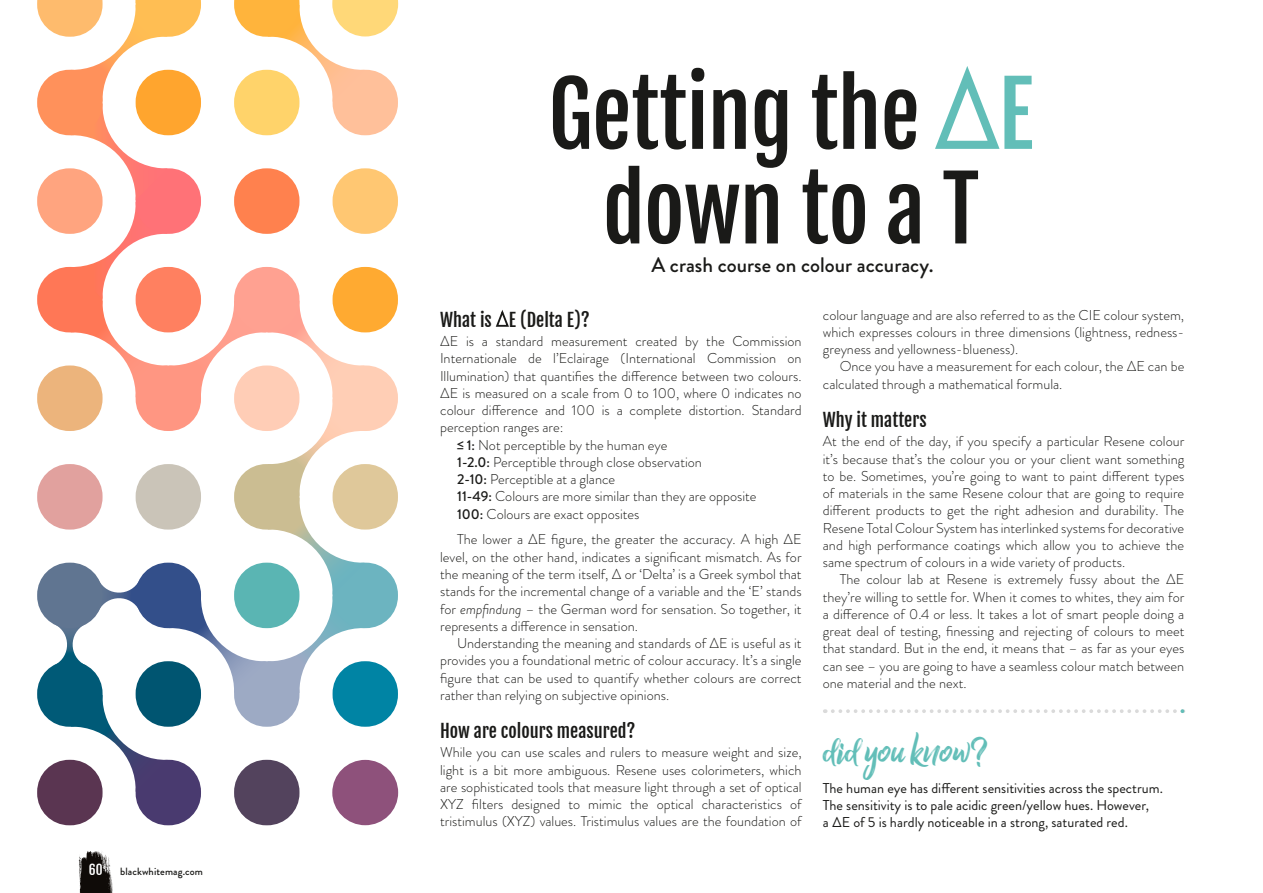
<style>
.page{position:relative;width:1263px;height:893px;background:#fff}
.page>*{position:absolute;margin:0;border:0;box-sizing:border-box;transform-origin:0 0}
.t1{font:42px "Billy Ohio";color:#62beb8}
.t2{font:500 21px "Brandon Grotesque";color:#1a1a18}
.t3{font:18px "Fjalla One";color:#1a1a18}
.t4{font:300 14.25px/17.2px "Brandon Grotesque";color:#1a1a18;text-align:justify}
.t5{font:14.25px/17.2px "Brandon Grotesque";color:#1a1a18}
.t6{font:13.5px "Fjalla One";color:#fff}
.t7{font:500 10.5px "Brandon Grotesque";letter-spacing:.01em;color:#1a1a18}
.s1{font-weight:500}
.s2{font-style:italic}
.s3{font-family:"Billy Ohio Dua"}
</style>
<div class="page">
<svg style="left:495px;top:310px;width:14px;height:17px"></svg>
<svg style="left:825px;top:709px;width:359px;height:4px"></svg>
<svg style="left:553px;top:67px;width:479px;height:177px"></svg>
<div style="left:234px;top:760px;width:65px;height:65px;background:#53435d;border-radius:32px"></div>
<div style="left:136px;top:760px;width:65px;height:65px;background:#493a6f;border-radius:32px"></div>
<div style="left:37px;top:760px;width:66px;height:65px;background:#5a3551;border-radius:32px"></div>
<svg style="left:37px;top:0;width:361px;height:792px"></svg>
<div style="left:329px;top:750px;width:93px;height:79px;background:#fff"></div>
<div style="left:332px;top:760px;width:66px;height:65px;background:#8e517b;border-radius:50%"></div>
<svg style="left:79px;top:851px;width:34px;height:42px"></svg>
<p class="t6" style="left:89px;top:861px;width:15px">60</p>
<p class="t7" style="left:120px;top:864px;width:84px">blackwhitemag.com</p>
<h2 class="t2" style="left:651px;top:250px;width:284px">A crash course on colour accuracy.</h2>
<p class="t3" style="left:440px;top:309px;width:151px">What is E (Delta E)?</p>
<p class="t4" style="left:440px;top:333px;width:363px">ΔE is a standard measurement created by the Commission</p>
<p class="t4" style="left:440px;top:350px;width:363px">Internationale de l’Eclairage (International Commission on</p>
<p class="t4" style="left:440px;top:367px;width:363px">Illumination) that quantifies the difference between two colours.</p>
<p class="t4" style="left:440px;top:384px;width:363px">ΔE is measured on a scale from 0 to 100, where 0 indicates no</p>
<p class="t4" style="left:440px;top:402px;width:363px">colour difference and 100 is a complete distortion. Standard</p>
<p class="t4" style="left:440px;top:419px;width:125px">perception ranges are:</p>
<p class="t4" style="left:457px;top:436px;width:212px"><span class="s1">≤ 1:</span> Not perceptible by the human eye</p>
<p class="t4" style="left:457px;top:453px;width:246px"><span class="s1">1-2.0:</span> Perceptible through close observation</p>
<p class="t4" style="left:457px;top:471px;width:160px"><span class="s1">2-10:</span> Perceptible at a glance</p>
<p class="t4" style="left:457px;top:488px;width:301px"><span class="s1">11-49:</span> Colours are more similar than they are opposite</p>
<p class="t4" style="left:457px;top:505px;width:184px"><span class="s1">100:</span> Colours are exact opposites</p>
<p class="t4" style="left:440px;top:531px;width:363px;text-indent:17px">The lower a ΔE figure, the greater the accuracy. A high ΔE level, on the other hand, indicates a significant mismatch. As for the meaning of the term itself, Δ or ‘Delta’ is a Greek symbol that stands for the incremental change of a variable and the ‘E’ stands for <span class="s2">empfindung</span> – the German word for sensation. So together, it represents a difference in sensation.</p>
<p class="t4" style="left:440px;top:634px;width:363px;text-indent:17px">Understanding the meaning and standards of ΔE is useful as it provides you a foundational metric of colour accuracy. It’s a single figure that can be used to quantify whether colours are correct rather than relying on subjective opinions.</p>
<p class="t3" style="left:440px;top:720px;width:197px">How are colours measured?</p>
<p class="t4" style="left:440px;top:744px;width:363px">While you can use scales and rulers to measure weight and size, light is a bit more ambiguous. Resene uses colorimeters, which are sophisticated tools that measure light through a set of optical XYZ filters designed to mimic the optical characteristics of tristimulus (XYZ) values. Tristimulus values are the foundation of</p>
<p class="t4" style="left:823px;top:306px;width:363px">colour language and are also referred to as the CIE colour system, which expresses colours in three dimensions (lightness, redness&shy;greyness and yellowness-blueness).</p>
<p class="t4" style="left:823px;top:358px;width:363px;text-indent:17px">Once you have a measurement for each colour, the ΔE can be calculated through a mathematical formula.</p>
<p class="t3" style="left:823px;top:409px;width:105px">Why it matters</p>
<p class="t4" style="left:823px;top:433px;width:363px">At the end of the day, if you specify a particular Resene colour it’s because that’s the colour you or your client want something to be. Sometimes, you’re going to want to paint different types of materials in the same Resene colour that are going to require different products to get the right adhesion and durability. The Resene Total Colour System has interlinked systems for decorative and high performance coatings which allow you to achieve the same spectrum of colours in a wide variety of products.</p>
<p class="t4" style="left:823px;top:571px;width:363px;text-indent:17px">The colour lab at Resene is extremely fussy about the ΔE they’re willing to settle for. When it comes to whites, they aim for a difference of 0.4 or less. It takes a lot of smart people doing a great deal of testing, finessing and rejecting of colours to meet that standard. But in the end, it means that – as far as your eyes can see – you are going to have a seamless colour match between one material and the next.</p>
<h1 class="t1" style="left:823px;top:724px;width:165px">did you know<span class="s3">?</span></h1>
<p class="t5" style="left:823px;top:779px;width:341px">The human eye has different sensitivities across the spectrum.<br>The sensitivity is to pale acidic green/yellow hues. However,<br>a ΔE of 5 is hardly noticeable in a strong, saturated red.</p>
</div>
